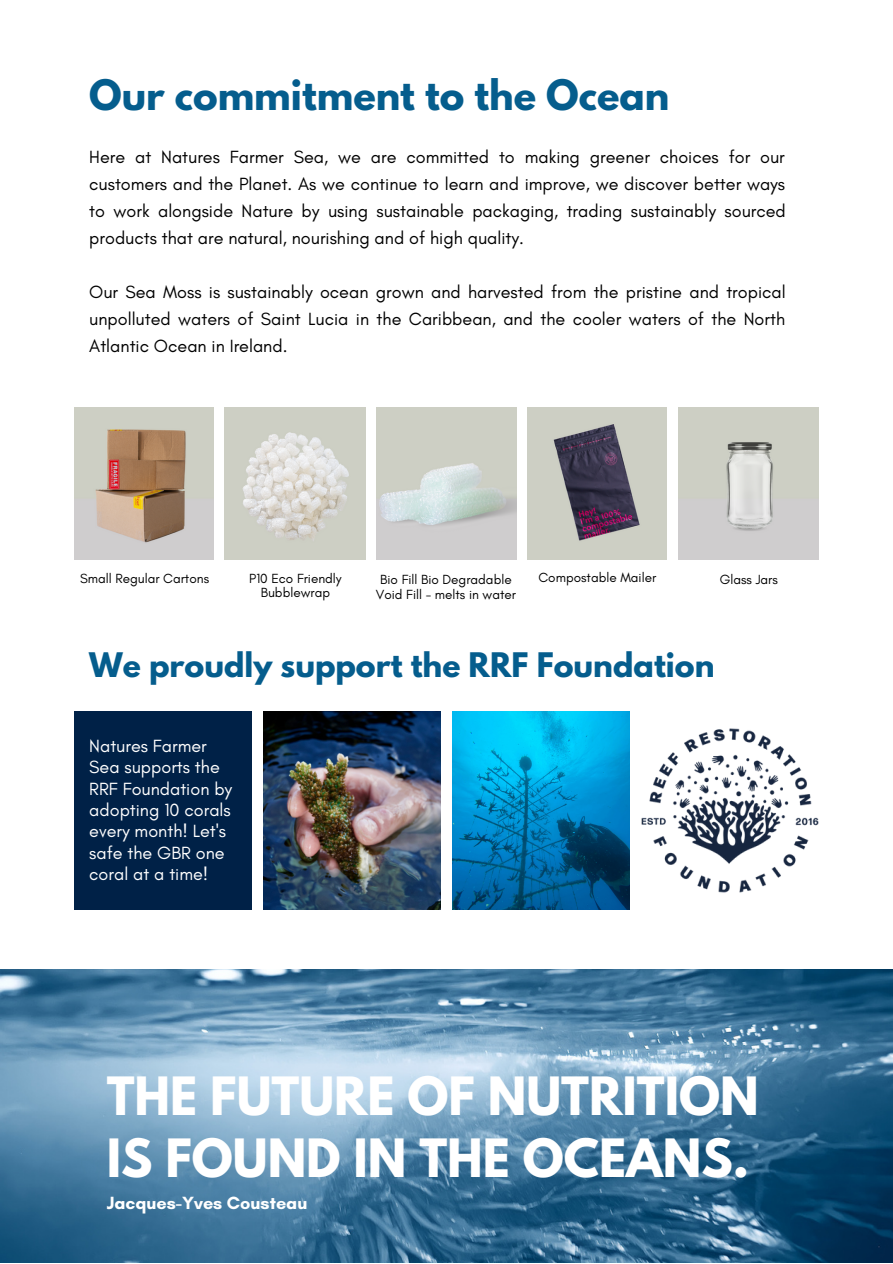
<style>
.page{position:relative;width:893px;height:1264px;background:#fff}
.page>*{position:absolute;margin:0;border:0;box-sizing:border-box;transform-origin:0 0}
.t1{font:700 46.8px/61.8px "League Spartan";color:#fff}
.t2{font:700 37.2px "League Spartan";color:#055d8d}
.t3{font:700 30px "League Spartan";color:#055d8d}
.t4{font:18px/27px "Glacial Indifference";color:#000;text-align:justify}
.t5{font:18px/21.3px "Glacial Indifference";color:#fff}
.t6{font:700 18px "Glacial Indifference";color:#fff}
.t7{font:13.5px/14.5px "Glacial Indifference";color:#000;text-align:center}
</style>
<div class="page">
<div style="left:74px;top:711px;width:178px;height:198px;background:#002147"></div>
<img style="left:263px;top:711px;width:178px;height:198px">
<img style="left:452px;top:711px;width:177px;height:198px">
<img style="left:641px;top:728px;width:177px;height:165px">
<img style="left:74px;top:408px;width:140px;height:151px">
<img style="left:225px;top:408px;width:140px;height:151px">
<img style="left:376px;top:408px;width:140px;height:151px">
<img style="left:527px;top:408px;width:140px;height:151px">
<img style="left:678px;top:408px;width:140px;height:151px">
<img style="left:0;top:969px;width:892px;height:293px">
<h2 class="t2" style="left:89px;top:76px;width:581px">Our commitment to the Ocean</h2>
<p class="t4" style="left:89px;top:143px;width:698px">Here at Natures Farmer Sea, we are committed to making greener choices for our customers and the Planet. As we continue to learn and improve, we discover better ways to work alongside Nature by using sustainable packaging, trading sustainably sourced products that are natural, nourishing and of high quality.</p>
<p class="t4" style="left:89px;top:278px;width:698px">Our Sea Moss is sustainably ocean grown and harvested from the pristine and tropical unpolluted waters of Saint Lucia in the Caribbean, and the cooler waters of the North Atlantic Ocean in Ireland.</p>
<p class="t7" style="left:80px;top:571px;width:130px">Small Regular Cartons</p>
<p class="t7" style="left:249px;top:570px;width:94px">P10 Eco Friendly<br>Bubblewrap</p>
<p class="t7" style="left:376px;top:571px;width:142px;line-height:15.8px">Bio Fill Bio Degradable<br>Void Fill - melts in water</p>
<p class="t7" style="left:538px;top:570px;width:119px">Compostable Mailer</p>
<p class="t7" style="left:719px;top:572px;width:60px">Glass Jars</p>
<h3 class="t3" style="left:89px;top:650px;width:626px">We proudly support the RRF Foundation</h3>
<p class="t5" style="left:89px;top:735px;width:144px">Natures Farmer<br>Sea supports the<br>RRF Foundation by adopting 10 corals every month! Let's safe the GBR one coral at a time!</p>
<h1 class="t1" style="left:107px;top:1070px;width:653px">THE FUTURE OF NUTRITION<br>IS FOUND IN THE OCEANS.</h1>
<p class="t6" style="left:107px;top:1191px;width:202px">Jacques-Yves Cousteau</p>
</div>
